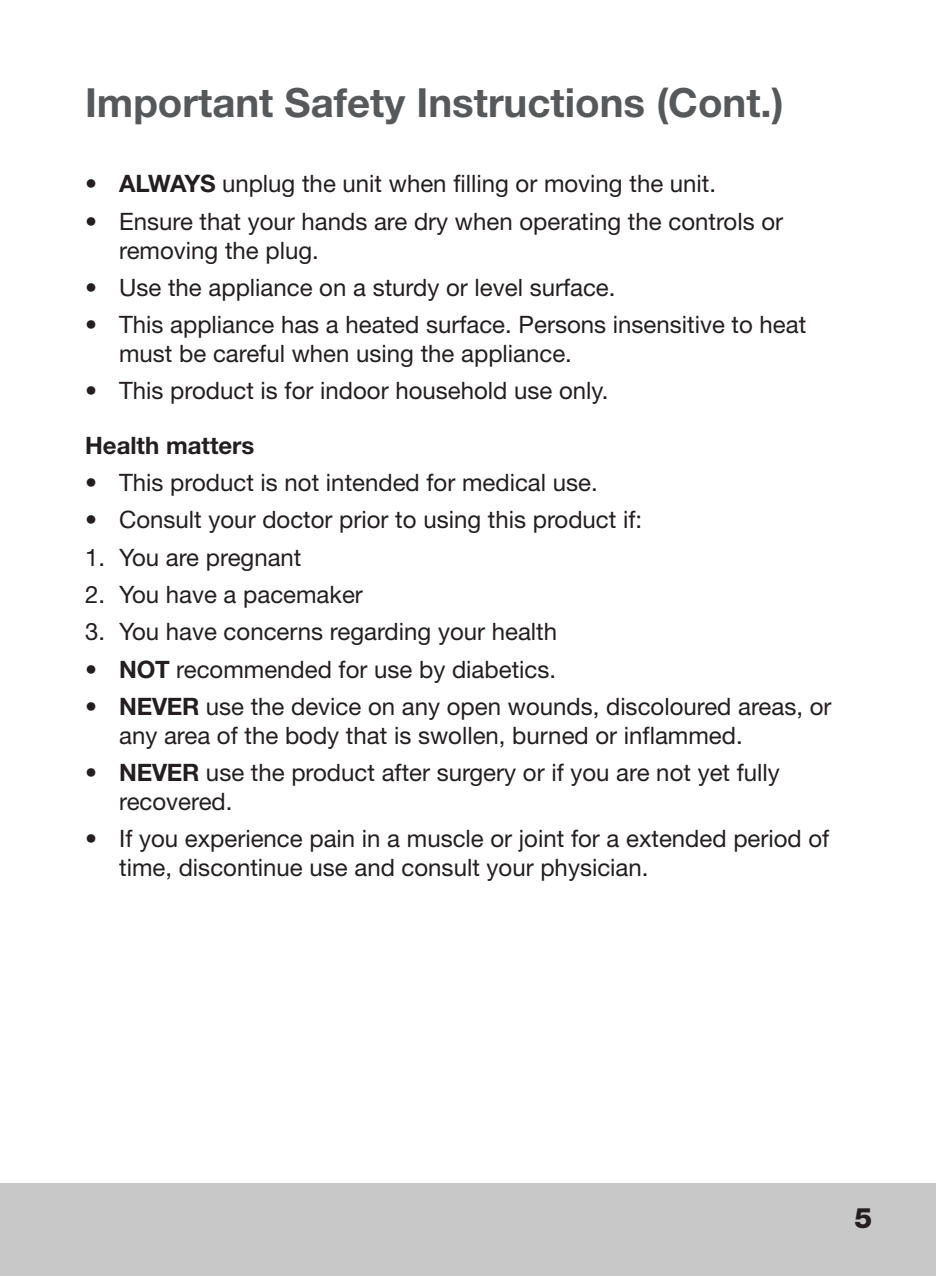
<style>
.page{position:relative;width:936px;height:1276px;background:#fff}
.page>*{position:absolute;margin:0;border:0;box-sizing:border-box;transform-origin:0 0}
.Big_Title{font:700 40.2px "Helvetica Neue";color:#57585a}
.t1{font:800 28.2px "Helvetica Neue";color:#231f20}
.t2{font:24px/28.8px "Helvetica Neue";color:#231f20}
.body_text{font:700 24px "Helvetica Neue";color:#231f20}
.s1{font-weight:700}
</style>
<div class="page">
<div style="left:0;top:1183px;width:935px;height:93px;background:#c8c8c9"></div>
<p class="Big_Title" style="left:85px;top:77px;width:700px">Important Safety Instructions (Cont.)</p>
<p class="t2" style="left:85px;top:169px;width:632px"><span class="s1">• ALWAYS</span> unplug the unit when filling or moving the unit.</p>
<p class="t2" style="left:119px;top:206px;width:665px;text-indent:-34px">• Ensure that your hands are dry when operating the controls or removing the plug.</p>
<p class="t2" style="left:85px;top:272px;width:532px">• Use the appliance on a sturdy or level surface.</p>
<p class="t2" style="left:119px;top:310px;width:688px;text-indent:-34px">• This appliance has a heated surface. Persons insensitive to heat must be careful when using the appliance.</p>
<p class="t2" style="left:85px;top:376px;width:525px">• This product is for indoor household use only.</p>
<p class="body_text" style="left:85px;top:430px;width:171px">Health matters</p>
<p class="t2" style="left:85px;top:468px;width:514px">• This product is not intended for medical use.</p>
<p class="t2" style="left:85px;top:505px;width:558px">• Consult your doctor prior to using this product if:</p>
<p class="t2" style="left:85px;top:542px;width:218px">1. You are pregnant</p>
<p class="t2" style="left:85px;top:579px;width:279px">2. You have a pacemaker</p>
<p class="t2" style="left:85px;top:617px;width:473px">3. You have concerns regarding your health</p>
<p class="t2" style="left:85px;top:654px;width:472px"><span class="s1">• NOT</span> recommended for use by diabetics.</p>
<p class="t2" style="left:119px;top:691px;width:714px;text-indent:-34px"><span class="s1">• NEVER</span> use the device on any open wounds, discoloured areas, or any area of the body that is swollen, burned or inflammed.</p>
<p class="t2" style="left:119px;top:757px;width:662px;text-indent:-34px"><span class="s1">• NEVER</span> use the product after surgery or if you are not yet fully recovered.</p>
<p class="t2" style="left:119px;top:824px;width:711px;text-indent:-34px">• If you experience pain in a muscle or joint for a extended period of time, discontinue use and consult your physician.</p>
<p class="t1" style="left:854px;top:1196px;width:19px">55</p>
</div>
